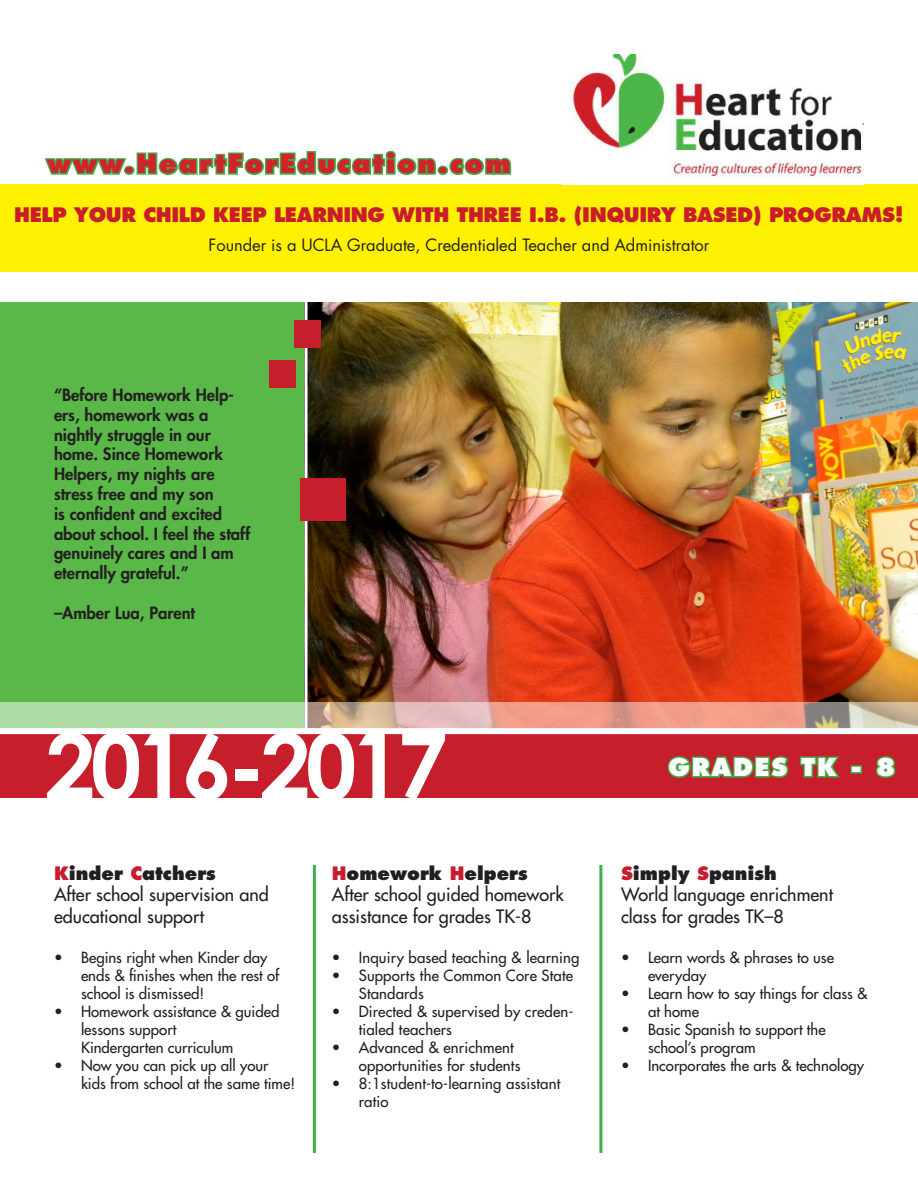
<style>
.page{position:relative;width:918px;height:1188px;background:#fff}
.page>*{position:absolute;margin:0;border:0;box-sizing:border-box;transform-origin:0 0}
.t1{font:700 91.05px "Century Gothic";letter-spacing:-.06em;color:#fff}
.t2{font:800 25.5px "Futura Std";letter-spacing:.075em;color:#d1232a}
.t3{font:800 24px "Futura Std";letter-spacing:.075em;color:#fff}
.t4{font:800 19.5px "Futura Std";letter-spacing:-.02em;color:#cb1c29}
.t5{font:500 18px/21.6px "Futura Std";color:#231f20}
.t6{font:800 18px "Futura Std";color:#231f20}
.t7{font:800 16.5px/19.8px "Futura Std";color:#231f20}
.t8{font:16.5px "Futura Std";letter-spacing:-.005em;color:#231f20}
.t9{font:500 15px/18px "Futura Std";color:#231f20}
.s1{color:#c91c2f}
</style>
<div class="page">
<div style="left:0;top:184px;width:918px;height:87px;background:#fff101"></div>
<img style="left:569px;top:54px;width:295px;height:123px">
<hr style="left:313px;top:865px;width:3px;height:288px;background:#40ae49">
<hr style="left:599px;top:865px;width:3px;height:288px;background:#40ae49">
<div style="left:0;top:302px;width:918px;height:496px;background:#c61e2b"></div>
<div style="left:0;top:302px;width:306px;height:431px;background:#5ab848"></div>
<img style="left:308px;top:302px;width:610px;height:400px">
<svg style="left:304px;top:302px;width:4px;height:400px"></svg>
<div style="left:300px;top:478px;width:46px;height:43px;background:#c61e2d"></div>
<div style="left:269px;top:360px;width:27px;height:27px;background:#c61e2d"></div>
<div style="left:294px;top:321px;width:27px;height:27px;background:#c61e2d"></div>
<svg style="left:0;top:702px;width:918px;height:26px;background:#cdb89a"></svg>
<div style="left:0;top:728px;width:918px;height:6px;background:#fff"></div>
<svg style="left:667px;top:756px;width:122px;height:22px"></svg>
<svg style="left:799px;top:756px;width:41px;height:22px"></svg>
<div style="left:851px;top:765px;width:11px;height:9px;border:3px solid #40ae49"></div>
<svg style="left:876px;top:756px;width:20px;height:22px"></svg>
<svg style="left:44px;top:158px;width:84px;height:17px"></svg>
<div style="left:124px;top:166px;width:11px;height:9px;border:3px solid #40ae49;border-radius:50%"></div>
<svg style="left:136px;top:150px;width:300px;height:25px"></svg>
<div style="left:438px;top:166px;width:10px;height:9px;border:3px solid #40ae49;border-radius:50%"></div>
<svg style="left:448px;top:157px;width:64px;height:18px"></svg>
<p class="t2" style="left:47px;top:147px;width:465px">www.HeartForEducation.com</p>
<p class="t4" style="left:14px;top:202px;width:891px">HELP YOUR CHILD KEEP LEARNING WITH THREE I.B. (INQUIRY BASED) PROGRAMS!</p>
<p class="t8" style="left:209px;top:234px;width:502px">Founder is a UCLA Graduate, Credentialed Teacher and Administrator</p>
<p class="t7" style="left:54px;top:385px;width:198px">“Before Homework Help&shy;ers, homework was a nightly struggle in our home. Since Homework<br>Helpers, my nights are stress free and my son<br>is confident and excited about school. I feel the staff genuinely cares and I am eternally grateful.”</p>
<p class="t7" style="left:54px;top:603px;width:143px">–Amber Lua, Parent</p>
<p class="t1" style="left:45px;top:697px;width:404px">2016-2017</p>
<p class="t6" style="left:54px;top:862px;width:163px"><span class="s1">K</span>inder <span class="s1">C</span>atchers</p>
<p class="t5" style="left:54px;top:884px;width:216px">After school supervision and educational support</p>
<p class="t9" style="left:81px;top:948px;width:200px;text-indent:-27px">• Begins right when Kinder day ends &amp; finishes when the rest of school is dismissed!</p>
<p class="t9" style="left:81px;top:1002px;width:200px;text-indent:-27px">• Homework assistance &amp; guided lessons support<br>Kindergarten curriculum</p>
<p class="t9" style="left:81px;top:1056px;width:216px;text-indent:-27px">• Now you can pick up all your kids from school at the same time!</p>
<p class="t6" style="left:332px;top:862px;width:198px"><span class="s1">H</span>omework <span class="s1">H</span>elpers</p>
<p class="t5" style="left:332px;top:884px;width:233px">After school guided homework assistance for grades TK-8</p>
<p class="t9" style="left:332px;top:948px;width:249px">• Inquiry based teaching &amp; learning</p>
<p class="t9" style="left:359px;top:966px;width:216px;text-indent:-27px">• Supports the Common Core State<br>Standards</p>
<p class="t9" style="left:359px;top:1002px;width:216px;text-indent:-27px">• Directed &amp; supervised by creden&shy;tialed teachers</p>
<p class="t9" style="left:359px;top:1038px;width:163px;text-indent:-27px">• Advanced &amp; enrichment opportunities for students</p>
<p class="t9" style="left:359px;top:1074px;width:203px;text-indent:-27px">• 8:1student-to-learning assistant ratio</p>
<p class="t3" style="left:669px;top:752px;width:229px">GRADES TK - 8</p>
<p class="t6" style="left:621px;top:862px;width:157px"><span class="s1">S</span>imply <span class="s1">S</span>panish</p>
<p class="t5" style="left:621px;top:884px;width:214px">World language enrichment class for grades TK–8</p>
<p class="t9" style="left:648px;top:948px;width:188px;text-indent:-27px">• Learn words &amp; phrases to use everyday</p>
<p class="t9" style="left:648px;top:984px;width:221px;text-indent:-27px">• Learn how to say things for class &amp; at home</p>
<p class="t9" style="left:648px;top:1020px;width:179px;text-indent:-27px">• Basic Spanish to support the school’s program</p>
<p class="t9" style="left:621px;top:1056px;width:245px">• Incorporates the arts &amp; technology</p>
</div>
